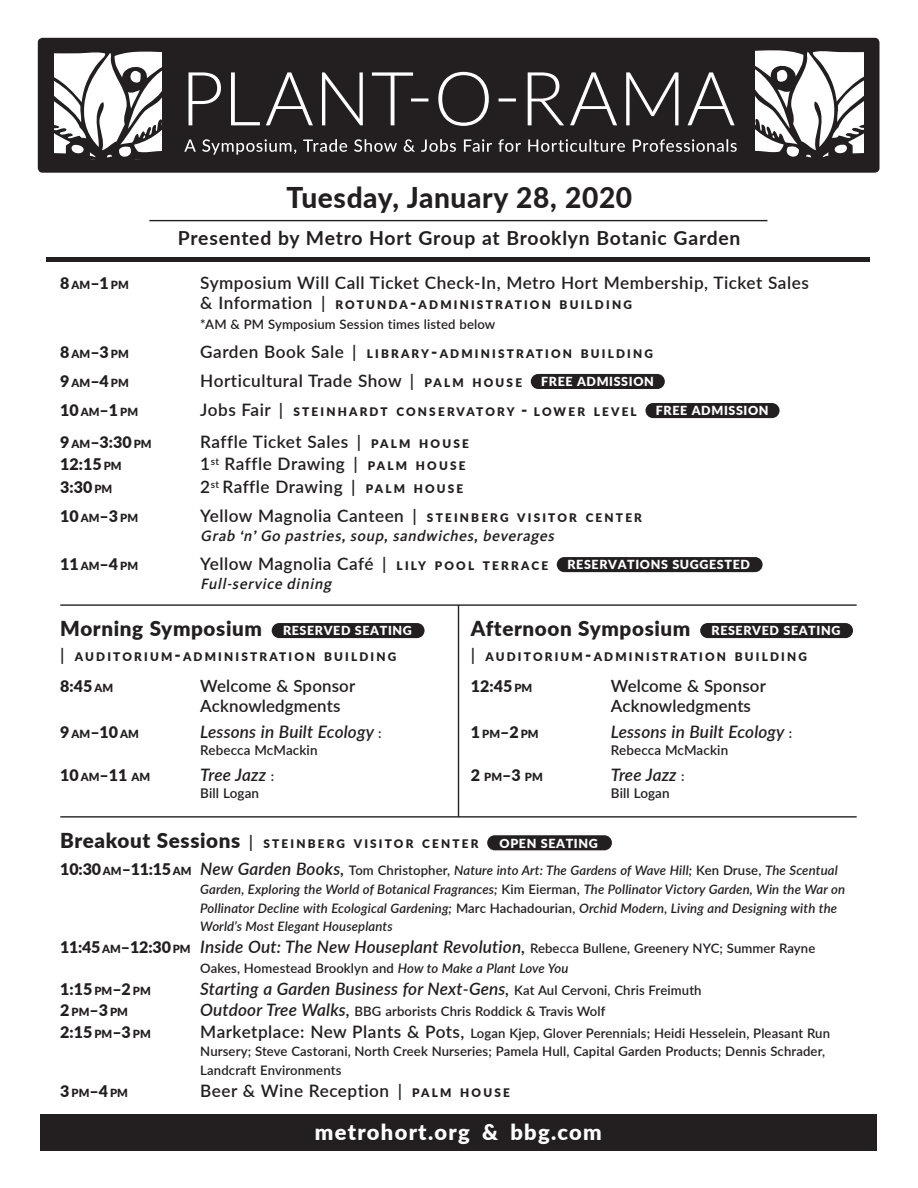
<style>
.page{position:relative;width:918px;height:1188px;background:#fff}
.page>*{position:absolute;margin:0;border:0;box-sizing:border-box;transform-origin:0 0}
.t1{font:800 28.65px "Lato";letter-spacing:.02em;color:#231f20}
.t2{font:900 21.9px "Lato";letter-spacing:.06em;color:#fff}
.t3{font:900 20.55px "Lato";letter-spacing:.03em;color:#231f20}
.t4{font:700 19.35px "Lato";letter-spacing:.04em;color:#231f20}
.t5{font:600 17.1px "Lato";letter-spacing:.03em;color:#231f20}
.t6{font:italic 600 17.1px "Lato";letter-spacing:.01em;color:#231f20}
.t7{font:600 16.8px/20.1px "Lato";letter-spacing:.01em;color:#231f20}
.t8{font:900 16.05px "Lato";color:#231f20}
.t9{font:italic 500 15.6px "Kievit";color:#231f20}
.t10{font:600 13.35px "Lato";letter-spacing:.01em;color:#231f20}
.t11{font:600 13.05px/18.8px "Lato";letter-spacing:.01em;color:#231f20}
.t12{font:italic 600 13.05px/18.8px "Lato";letter-spacing:.01em;color:#231f20}
.t13{font:900 12.45px "Lato";letter-spacing:.05em;color:#fff}
.t14{font:900 11.85px "Lato";letter-spacing:.185em;color:#231f20}
.t15{font:900 11.25px "Lato";color:#231f20}
.s1{font-size:16.05px}
.s2{font-weight:600;font-size:17.1px}
.s3{font-size:16.8px}
.s4{font-style:inherit}
.s5{font-weight:900;font-size:11.85px}
.s6{font-size:11.25px}
.s7{font-style:normal;font-size:13.35px}
.s8{font-size:20.55px}
.s9{font-weight:900;font-style:normal;font-size:16.05px}
.s10{font-weight:900;font-style:normal;font-size:11.25px}
.s11{font-size:17.1px}
.s12{font-style:normal}
.s13{font-weight:900;font-size:16.05px}
.s14{font-weight:900;font-size:11.25px}
.s15{font-style:italic;font-size:17.1px}
.s16{font-style:italic}
.s17{font-style:normal;font-size:13.05px}
</style>
<div class="page">
<div style="left:38px;top:38px;width:841px;height:134px;background:#231f20;border-radius:5px"></div>
<svg style="left:54px;top:51px;width:108px;height:109px"></svg>
<svg style="left:189px;top:72px;width:546px;height:54px"></svg>
<svg style="left:184px;top:139px;width:553px;height:16px"></svg>
<svg style="left:756px;top:50px;width:108px;height:108px"></svg>
<div style="left:531px;top:374px;width:134px;height:15px;background:#231f20;border-radius:8px"></div>
<div style="left:646px;top:403px;width:134px;height:15px;background:#231f20;border-radius:8px"></div>
<div style="left:557px;top:557px;width:206px;height:15px;background:#231f20;border-radius:8px"></div>
<hr style="left:47px;top:257px;width:823px;height:4px;background:#231f20">
<hr style="left:149px;top:220px;width:618px;height:1px;background:#231f20">
<div style="left:487px;top:835px;width:125px;height:15px;background:#231f20;border-radius:8px"></div>
<div style="left:272px;top:623px;width:153px;height:15px;background:#231f20;border-radius:8px"></div>
<div style="left:700px;top:623px;width:153px;height:15px;background:#231f20;border-radius:8px"></div>
<hr style="left:458px;top:605px;width:1px;height:212px;background:#231f20">
<hr style="left:60px;top:604px;width:797px;height:2px;background:#231f20">
<hr style="left:60px;top:816px;width:797px;height:2px;background:#231f20">
<div style="left:40px;top:1114px;width:837px;height:37px;background:#231f20"></div>
<p class="t1" style="left:286px;top:176px;width:347px">Tuesday, January 28, 2020</p>
<p class="t4" style="left:178px;top:224px;width:564px">Presented by Metro Hort Group at Brooklyn Botanic Garden</p>
<p class="t15" style="left:60px;top:276px;width:70px"><span class="s1">8</span> AM<span class="s1">–1</span> PM</p>
<p class="t5" style="left:200px;top:270px;width:610px">Symposium Will Call Ticket Check-In, Metro Hort Membership, Ticket Sales</p>
<p class="t14" style="left:200px;top:296px;width:433px"><span class="s2">&amp; Information</span> <span class="s2">|</span> ROTUNDA<span class="s3">-</span>ADMINISTRATION BUILDING</p>
<p class="t11" style="left:200px;top:314px;width:297px">*AM &amp; PM Symposium Session times listed below</p>
<p class="t15" style="left:60px;top:345px;width:70px"><span class="s1">8</span> AM<span class="s1">–3</span> PM</p>
<p class="t14" style="left:200px;top:345px;width:454px"><span class="s2">Garden Book Sale</span> <span class="s2">|</span> LIBRARY<span class="s3">-</span>ADMINISTRATION BUILDING</p>
<p class="t15" style="left:60px;top:375px;width:70px"><span class="s1">9</span> AM<span class="s1">–4</span> PM</p>
<p class="t5" style="left:200px;top:369px;width:323px">Horticultural Trade Show <span class="s4">|</span> <span class="s5">PA L M H O U S E</span></p>
<p class="t13" style="left:541px;top:372px;width:114px">FREE ADMISSION</p>
<p class="t8" style="left:60px;top:398px;width:79px">10 <span class="s6">AM</span>–1 <span class="s6">PM</span></p>
<p class="t14" style="left:200px;top:403px;width:438px"><span class="s2">Jobs Fair</span> <span class="s2">|</span> STEINHARDT CONSERVATORY <span class="s3">-</span> LOWER LEVEL</p>
<p class="t13" style="left:656px;top:401px;width:114px">FREE ADMISSION</p>
<p class="t8" style="left:60px;top:430px;width:93px">9 <span class="s6">AM</span>–3:30 <span class="s6">PM</span></p>
<p class="t5" style="left:200px;top:429px;width:270px">Raffle Ticket Sales <span class="s4">|</span> <span class="s5">PA L M H O U S E</span></p>
<p class="t8" style="left:60px;top:453px;width:63px">12:15 <span class="s6">PM</span></p>
<p class="t5" style="left:200px;top:452px;width:267px">1<sup>st</sup> Raffle Drawing <span class="s4">|</span> <span class="s5">PA L M H O U S E</span></p>
<p class="t8" style="left:60px;top:475px;width:54px">3:30 <span class="s6">PM</span></p>
<p class="t5" style="left:200px;top:475px;width:265px">2<sup>st</sup> Raffle Drawing <span class="s4">|</span> <span class="s5">PA L M H O U S E</span></p>
<p class="t8" style="left:60px;top:505px;width:79px">10 <span class="s6">AM</span>–3 <span class="s6">PM</span></p>
<p class="t14" style="left:200px;top:509px;width:443px"><span class="s2">Yellow Magnolia Canteen</span> <span class="s2">|</span> STEINBERG VISITOR CENTER</p>
<p class="t9" style="left:200px;top:526px;width:359px">Grab ‘n’ Go pastries, soup, sandwiches, beverages</p>
<p class="t8" style="left:60px;top:552px;width:79px">11 <span class="s6">AM</span>–4 <span class="s6">PM</span></p>
<p class="t5" style="left:200px;top:552px;width:349px">Yellow Magnolia Café <span class="s4">|</span> <span class="s5">L I LY P O O L T E R R AC E</span></p>
<p class="t13" style="left:567px;top:555px;width:184px">RESERVATIONS SUGGESTED</p>
<p class="t9" style="left:200px;top:574px;width:136px">Full-service dining</p>
<p class="t3" style="left:60px;top:613px;width:203px">Morning Symposium</p>
<p class="t13" style="left:283px;top:621px;width:130px">RESERVED SEATING</p>
<p class="t14" style="left:60px;top:647px;width:338px"><span class="s2">|</span> AUDITORIUM<span class="s3">-</span>ADMINISTRATION BUILDING</p>
<p class="t8" style="left:60px;top:674px;width:54px">8:45 <span class="s6">AM</span></p>
<p class="t7" style="left:200px;top:675px;width:156px">Welcome &amp; Sponsor<br>Acknowledgments</p>
<p class="t8" style="left:60px;top:720px;width:80px">9 <span class="s6">AM</span>–10 <span class="s6">AM</span></p>
<p class="t6" style="left:200px;top:719px;width:183px">Lessons in Built Ecology <span class="s7">:</span></p>
<p class="t10" style="left:200px;top:740px;width:119px">Rebecca McMackin</p>
<p class="t8" style="left:60px;top:763px;width:92px">10 <span class="s6">AM</span>–11 <span class="s6">AM</span></p>
<p class="t6" style="left:200px;top:762px;width:75px">Tree Jazz <span class="s7">:</span></p>
<p class="t10" style="left:200px;top:783px;width:60px">Bill Logan</p>
<p class="t3" style="left:471px;top:613px;width:221px">Afternoon Symposium</p>
<p class="t13" style="left:712px;top:621px;width:130px">RESERVED SEATING</p>
<p class="t14" style="left:471px;top:647px;width:338px"><span class="s2">|</span> AUDITORIUM<span class="s3">-</span>ADMINISTRATION BUILDING</p>
<p class="t8" style="left:471px;top:674px;width:63px">12:45 <span class="s6">PM</span></p>
<p class="t7" style="left:611px;top:675px;width:156px">Welcome &amp; Sponsor<br>Acknowledgments</p>
<p class="t15" style="left:471px;top:725px;width:69px"><span class="s1">1</span> PM<span class="s1">–2</span> PM</p>
<p class="t6" style="left:611px;top:719px;width:183px">Lessons in Built Ecology <span class="s7">:</span></p>
<p class="t10" style="left:611px;top:740px;width:119px">Rebecca McMackin</p>
<p class="t15" style="left:471px;top:768px;width:73px"><span class="s1">2</span> PM<span class="s1">–3</span> PM</p>
<p class="t6" style="left:611px;top:762px;width:75px">Tree Jazz <span class="s7">:</span></p>
<p class="t10" style="left:611px;top:783px;width:60px">Bill Logan</p>
<p class="t14" style="left:60px;top:835px;width:420px"><span class="s8">Breakout Sessions</span> <span class="s2">|</span> STEINBERG VISITOR CENTER</p>
<p class="t13" style="left:500px;top:834px;width:100px">OPEN SEATING</p>
<p class="t12" style="left:200px;top:861px;width:646px;text-indent:-140px"><span class="s9">10:30</span> <span class="s10">AM</span><span class="s9">–11:15</span> <span class="s10">AM</span> <span class="s11">New Garden Books,</span> <span class="s12">Tom Christopher,</span> Nature into Art: The Gardens of Wave Hill; <span class="s12">Ken Druse,</span> The Scentual Garden, Exploring the World of Botanical Fragrances; <span class="s12">Kim Eierman,</span> The Pollinator Victory Garden, Win the War on Pollinator Decline with Ecological Gardening; <span class="s12">Marc Hachadourian,</span> Orchid Modern, Living and Designing with the World’s Most Elegant Houseplants</p>
<p class="t11" style="left:200px;top:938px;width:617px;line-height:20.1px;text-indent:-140px"><span class="s13">11:45</span> <span class="s14">AM</span><span class="s13">–12:30</span> <span class="s14">PM</span> <span class="s15">Inside Out: The New Houseplant Revolution,</span> Rebecca Bullene, Greenery NYC; Summer Rayne<br>Oakes, Homestead Brooklyn and <span class="s16">How to Make a Plant Love You</span></p>
<p class="t8" style="left:60px;top:977px;width:92px">1:15 <span class="s6">PM</span>–2 <span class="s6">PM</span></p>
<p class="t6" style="left:200px;top:976px;width:503px">Starting a Garden Business for Next-Gens, <span class="s17">Kat Aul Cervoni, Chris Freimuth</span></p>
<p class="t15" style="left:60px;top:1003px;width:69px"><span class="s1">2</span> PM<span class="s1">–3</span> PM</p>
<p class="t11" style="left:200px;top:1001px;width:407px"><span class="s15">Outdoor Tree Walks,</span> BBG arborists Chris Roddick &amp; Travis Wolf</p>
<p class="t8" style="left:60px;top:1020px;width:92px">2:15 <span class="s6">PM</span>–3 <span class="s6">PM</span></p>
<p class="t11" style="left:200px;top:1023px;width:631px"><span class="s11">Marketplace: New Plants &amp; Pots,</span> Logan Kjep, Glover Perennials; Heidi Hesselein, Pleasant Run<br>Nursery; Steve Castorani, North Creek Nurseries; Pamela Hull, Capital Garden Products; Dennis Schrader,<br>Landcraft Environments</p>
<p class="t15" style="left:60px;top:1084px;width:69px"><span class="s1">3</span> PM<span class="s1">–4</span> PM</p>
<p class="t5" style="left:200px;top:1078px;width:311px">Beer &amp; Wine Reception <span class="s4">|</span> <span class="s5">PA L M H O U S E</span></p>
<p class="t2" style="left:315px;top:1116px;width:289px">metrohort.org &amp; bbg.com</p>
</div>
